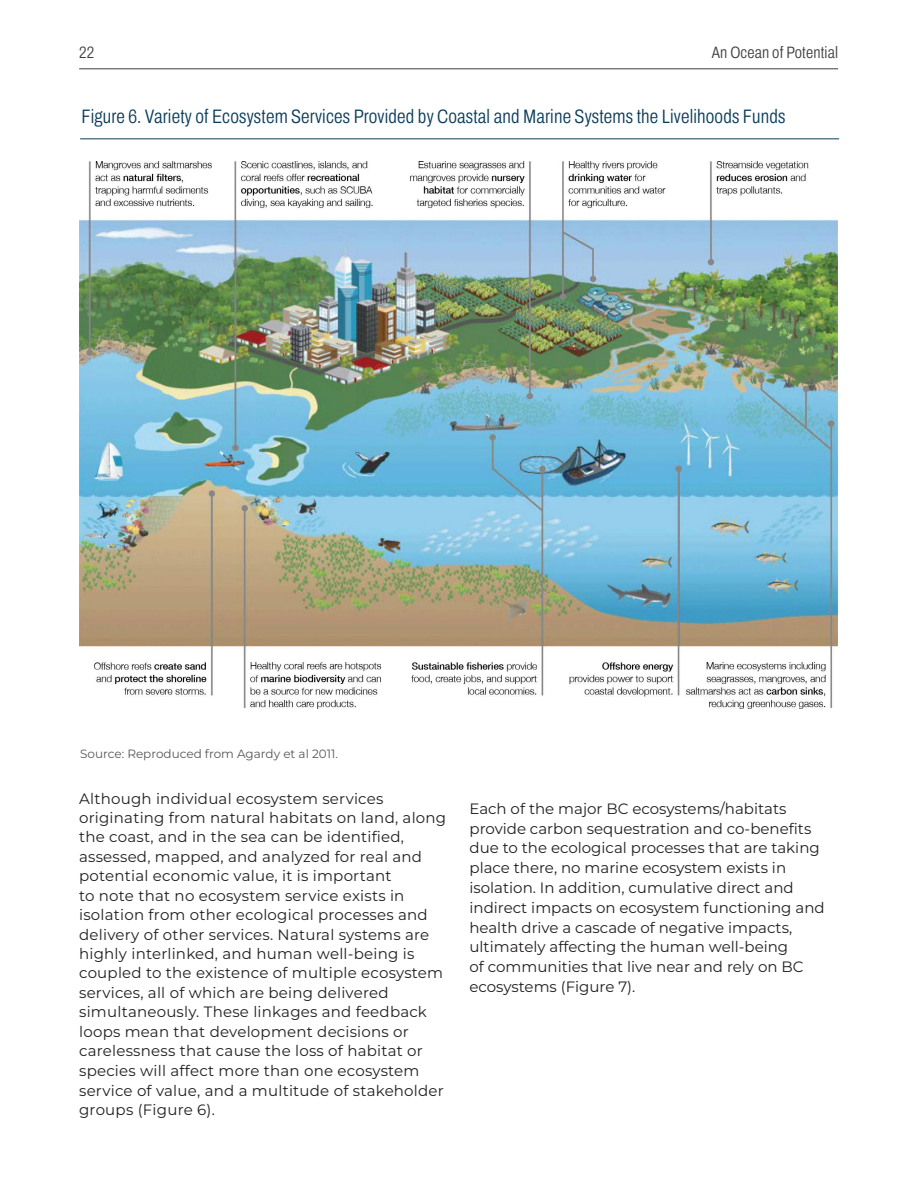
<style>
.page{position:relative;width:918px;height:1188px;background:#fff}
.page>*{position:absolute;margin:0;border:0;box-sizing:border-box;transform-origin:0 0}
.t1{font:300 19.5px "Archivo Condensed";letter-spacing:.01em;color:#083c5b}
.t2{font:300 16.5px "Archivo Condensed";letter-spacing:.01em;color:#3e3e3f}
.Body_text{font:15px/19.5px "Montserrat";letter-spacing:.015em;color:#231f20}
.Footnote{font:12px "Montserrat";color:#57585a}
</style>
<div class="page">
<hr style="left:79px;top:69px;width:759px;height:1px;background:#3e3e3f">
<hr style="left:80px;top:138px;width:759px;height:1px;background:#083c5b">
<img style="left:79px;top:161px;width:758px;height:547px">
<p class="t2" style="left:79px;top:40px;width:17px">22</p>
<p class="t2" style="left:712px;top:40px;width:128px">An Ocean of Potential</p>
<p class="t1" style="left:82px;top:102px;width:705px">Figure 6. Variety of Ecosystem Services Provided by Coastal and Marine Systems the Livelihoods Funds</p>
<p class="Footnote" style="left:80px;top:745px;width:259px">Source: Reproduced from Agardy et al 2011.</p>
<p class="Body_text" style="left:79px;top:788px;width:369px">Although individual ecosystem services originating from natural habitats on land, along the coast, and in the sea can be identified, assessed, mapped, and analyzed for real and potential economic value, it is important<br>to note that no ecosystem service exists in isolation from other ecological processes and delivery of other services. Natural systems are highly interlinked, and human well-being is coupled to the existence of multiple ecosystem services, all of which are being delivered simultaneously. These linkages and feedback loops mean that development decisions or carelessness that cause the loss of habitat or species will affect more than one ecosystem service of value, and a multitude of stakeholder groups (Figure 6).</p>
<p class="Body_text" style="left:470px;top:798px;width:357px">Each of the major BC ecosystems/habitats provide carbon sequestration and co-benefits due to the ecological processes that are taking place there, no marine ecosystem exists in isolation. In addition, cumulative direct and indirect impacts on ecosystem functioning and health drive a cascade of negative impacts, ultimately affecting the human well-being<br>of communities that live near and rely on BC ecosystems (Figure 7).</p>
</div>
